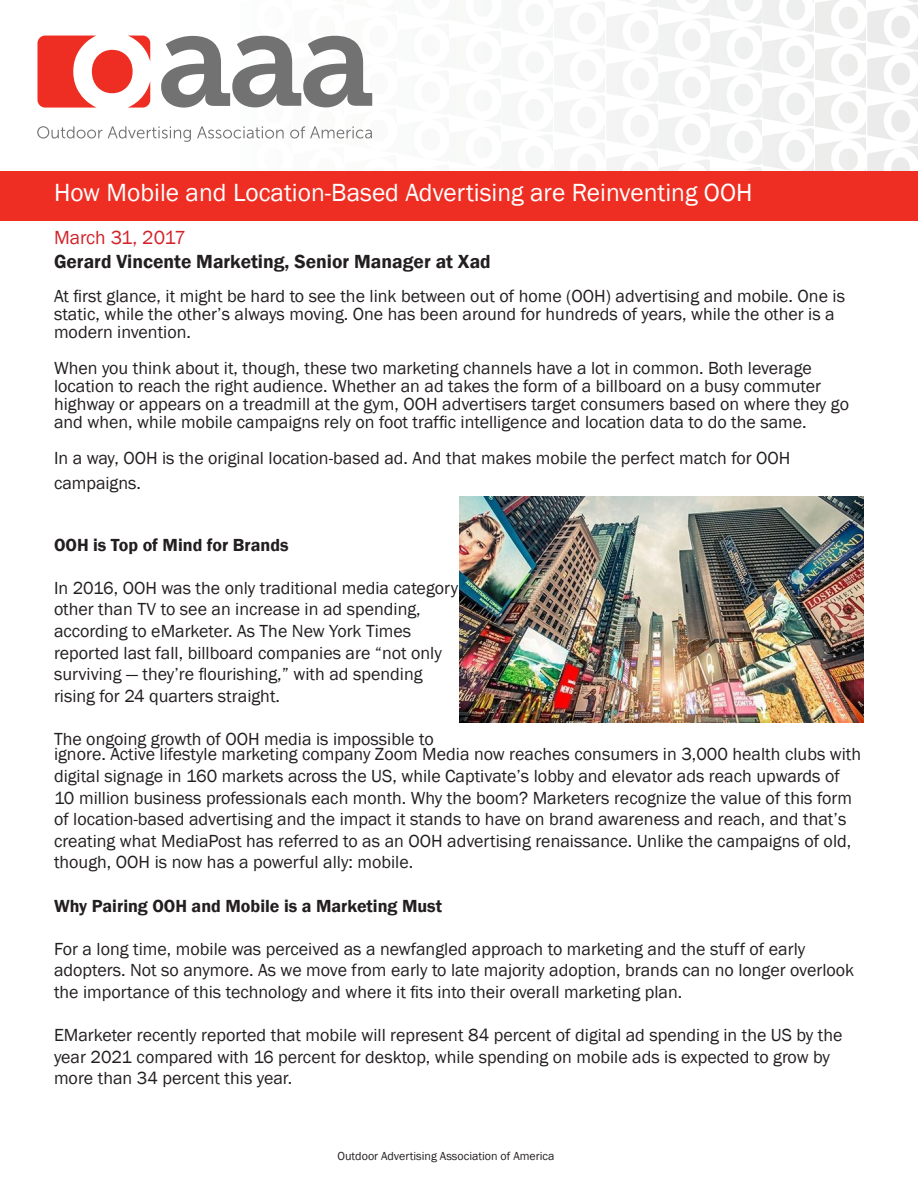
<style>
.page{position:relative;width:918px;height:1188px;background:#fff}
.page>*{position:absolute;margin:0;border:0;box-sizing:border-box;transform-origin:0 0}
.t1{font:25.5px "Franklin Gothic";color:#fff}
.t2{font:600 19.5px "Franklin Gothic";color:#231f20}
.t3{font:19.5px "Franklin Gothic";letter-spacing:-.01em;color:#d1232a}
.t4{font:18px/21.6px "Franklin Gothic";color:#231f20}
.t5{font:600 18px "Franklin Gothic";color:#231f20}
.t6{font:12px "Franklin Gothic";color:#231f20}
</style>
<div class="page">
<img style="left:815px;top:43px;width:51px;height:44px">
<img style="left:815px;top:0;width:51px;height:40px">
<img style="left:372px;top:93px;width:1px;height:13px">
<img style="left:815px;top:137px;width:51px;height:34px">
<img style="left:867px;top:5px;width:51px;height:44px">
<img style="left:907px;top:0;width:11px;height:2px">
<img style="left:867px;top:52px;width:51px;height:44px">
<img style="left:867px;top:99px;width:51px;height:44px">
<img style="left:867px;top:146px;width:51px;height:25px">
<svg style="left:37px;top:126px;width:154px;height:16px"></svg>
<svg style="left:197px;top:126px;width:87px;height:13px"></svg>
<svg style="left:290px;top:126px;width:82px;height:13px"></svg>
<svg style="left:38px;top:36px;width:112px;height:72px"></svg>
<svg style="left:161px;top:36px;width:211px;height:72px"></svg>
<div style="left:0;top:171px;width:918px;height:50px;background:#ee2e22"></div>
<img style="left:459px;top:496px;width:405px;height:226px">
<p class="t1" style="left:54px;top:176px;width:700px">How Mobile and Location-Based Advertising are Reinventing OOH</p>
<p class="t3" style="left:54px;top:226px;width:133px">March 31, 2017</p>
<p class="t2" style="left:54px;top:249px;width:438px">Gerard Vincente Marketing, Senior Manager at Xad</p>
<p class="t4" style="left:54px;top:287px;width:793px;line-height:18px">At first glance, it might be hard to see the link between out of home (OOH) advertising and mobile. One is static, while the other’s always moving. One has been around for hundreds of years, while the other is a modern invention.</p>
<p class="t4" style="left:54px;top:359px;width:797px;line-height:18px">When you think about it, though, these two marketing channels have a lot in common. Both leverage location to reach the right audience. Whether an ad takes the form of a billboard on a busy commuter highway or appears on a treadmill at the gym, OOH advertisers target consumers based on where they go and when, while mobile campaigns rely on foot traffic intelligence and location data to do the same.</p>
<p class="t4" style="left:54px;top:447px;width:738px">In a way, OOH is the original location-based ad. And that makes mobile the perfect match for OOH</p>
<p class="t4" style="left:54px;top:473px;width:89px">campaigns.</p>
<p class="t5" style="left:54px;top:533px;width:236px">OOH is Top of Mind for Brands</p>
<p class="t4" style="left:54px;top:577px;width:406px">In 2016, OOH was the only traditional media category other than TV to see an increase in ad spending, according to eMarketer. As The New York Times reported last fall, billboard companies are “not only surviving — they’re flourishing,” with ad spending rising for 24 quarters straight.</p>
<p class="t4" style="left:54px;top:728px;width:381px">The ongoing growth of OOH media is impossible to</p>
<p class="t4" style="left:54px;top:744px;width:809px">ignore. Active lifestyle marketing company Zoom Media now reaches consumers in 3,000 health clubs with digital signage in 160 markets across the US, while Captivate’s lobby and elevator ads reach upwards of 10 million business professionals each month. Why the boom? Marketers recognize the value of this form of location-based advertising and the impact it stands to have on brand awareness and reach, and that’s creating what MediaPost has referred to as an OOH advertising renaissance. Unlike the campaigns of old, though, OOH is now has a powerful ally: mobile.</p>
<p class="t5" style="left:54px;top:895px;width:390px">Why Pairing OOH and Mobile is a Marketing Must</p>
<p class="t4" style="left:54px;top:938px;width:802px">For a long time, mobile was perceived as a newfangled approach to marketing and the stuff of early adopters. Not so anymore. As we move from early to late majority adoption, brands can no longer overlook the importance of this technology and where it fits into their overall marketing plan.</p>
<p class="t4" style="left:54px;top:1025px;width:790px">EMarketer recently reported that mobile will represent 84 percent of digital ad spending in the US by the year 2021 compared with 16 percent for desktop, while spending on mobile ads is expected to grow by more than 34 percent this year.</p>
<p class="t6" style="left:338px;top:1148px;width:219px">Outdoor Advertising Association of America</p>
</div>
